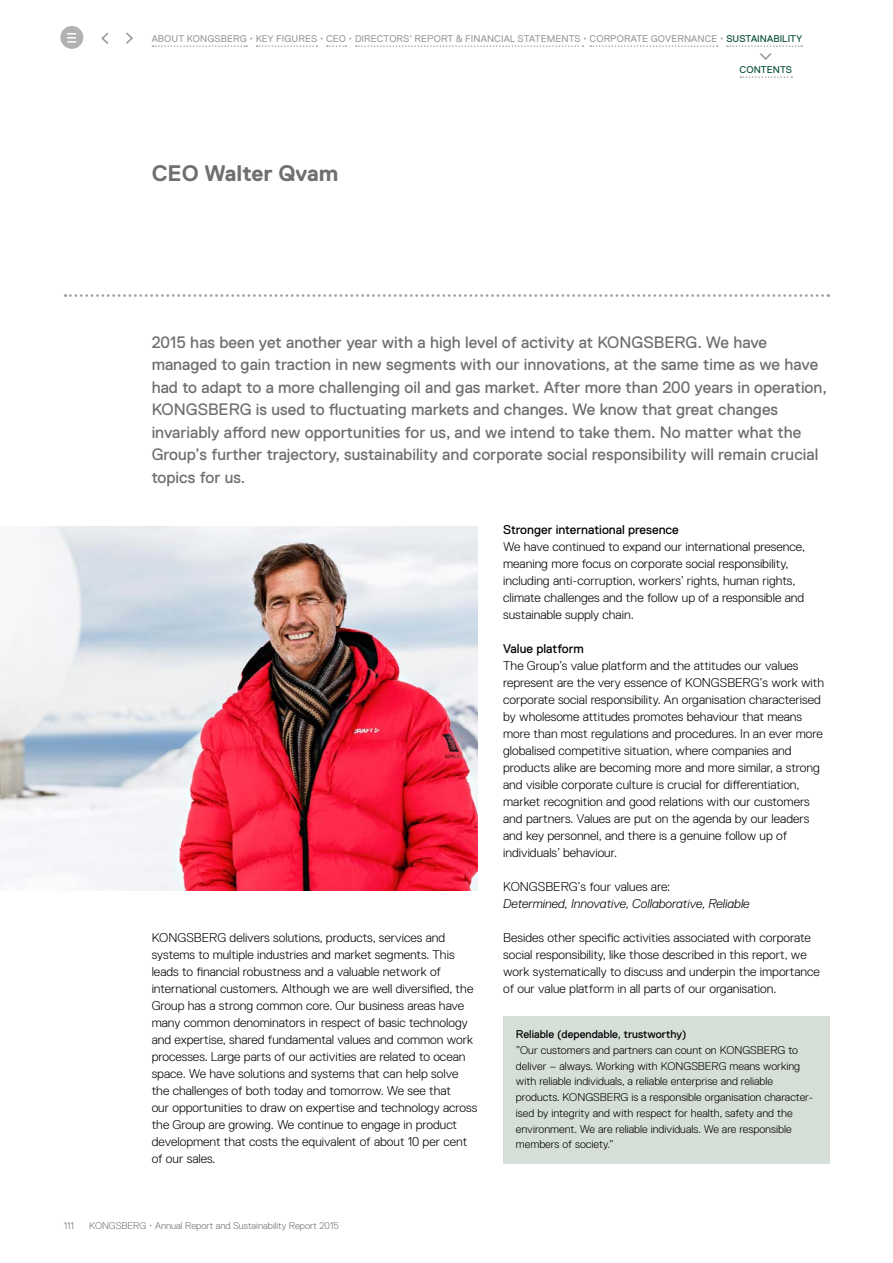
<style>
.page{position:relative;width:893px;height:1263px;background:#fff}
.page>*{position:absolute;margin:0;border:0;box-sizing:border-box;transform-origin:0 0}
.t1{font:700 22.5px "Replica Pro";color:#706f6f}
.t2{font:16.5px/22.5px "Replica Pro";color:#706f6f}
.t3{font:300 12.75px/17px "Replica Pro";color:#000}
.t4{font:italic 300 12.75px "Replica Pro";color:#000}
.t5{font:12.75px "Replica Pro";color:#000}
.t6{font:300 11.25px/15.8px "Replica Pro";color:#000}
.t7{font:11.25px "Replica Pro";color:#000}
.t8{font:9.75px "Replica Pro";letter-spacing:.01em;color:#9d9d9c}
.t9{font:300 9.75px "Replica Pro";color:#706f6f}
.t10{font:9.75px "Replica Pro";letter-spacing:.01em;color:#044e31}
.s1{color:#044e31}
</style>
<div class="page">
<svg style="left:152px;top:45px;width:95px;height:2px"></svg>
<svg style="left:256px;top:45px;width:61px;height:2px"></svg>
<svg style="left:327px;top:45px;width:19px;height:2px"></svg>
<svg style="left:356px;top:45px;width:227px;height:2px"></svg>
<svg style="left:590px;top:45px;width:128px;height:2px"></svg>
<svg style="left:727px;top:45px;width:75px;height:15px"></svg>
<svg style="left:740px;top:76px;width:52px;height:2px"></svg>
<svg style="left:65px;top:294px;width:764px;height:3px"></svg>
<div style="left:503px;top:1017px;width:326px;height:147px;background:#d6ded8"></div>
<img style="left:0;top:526px;width:478px;height:365px">
<svg style="left:101px;top:32px;width:8px;height:12px"></svg>
<svg style="left:126px;top:32px;width:7px;height:12px"></svg>
<div style="left:60px;top:26px;width:23px;height:23px;background:#b3b2b2;border-radius:50%"></div>
<svg style="left:67px;top:33px;width:9px;height:10px"></svg>
<p class="t8" style="left:152px;top:33px;width:652px">ABOUT KONGSBERG • KEY FIGURES • CEO • DIRECTORS’ REPORT &amp; FINANCIAL STATEMENTS • CORPORATE GOVERNANCE • <span class="s1">SUSTAINABILITY</span></p>
<p class="t10" style="left:739px;top:64px;width:54px">CONTENTS</p>
<h1 class="t1" style="left:152px;top:161px;width:188px">CEO Walter Qvam</h1>
<p class="t2" style="left:152px;top:331px;width:677px">2015 has been yet another year with a high level of activity at KONGSBERG. We have managed to gain traction in new segments with our innovations, at the same time as we have had to adapt to a more challenging oil and gas market. After more than 200 years in operation, KONGSBERG is used to fluctuating markets and changes. We know that great changes invariably afford new opportunities for us, and we intend to take them. No matter what the Group’s further trajectory, sustainability and corporate social responsibility will remain crucial topics for us.</p>
<p class="t3" style="left:152px;top:929px;width:327px">KONGSBERG delivers solutions, products, services and systems to multiple industries and market segments. This leads to financial robustness and a valuable network of international customers. Although we are well diversified, the Group has a strong common core. Our business areas have many common denominators in respect of basic technology and expertise, shared fundamental values and common work processes. Large parts of our activities are related to ocean space. We have solutions and systems that can help solve the challenges of both today and tomorrow. We see that<br>our opportunities to draw on expertise and technology across the Group are growing. We continue to engage in product development that costs the equivalent of about 10 per cent of our sales.</p>
<p class="t9" style="left:64px;top:1220px;width:12px">111</p>
<p class="t9" style="left:89px;top:1220px;width:251px">KONGSBERG • Annual Report and Sustainability Report 2015</p>
<p class="t5" style="left:503px;top:522px;width:177px">Stronger international presence</p>
<p class="t3" style="left:503px;top:538px;width:303px">We have continued to expand our international presence, meaning more focus on corporate social responsibility, including anti-corruption, workers’ rights, human rights, climate challenges and the follow up of a responsible and sustainable supply chain.</p>
<p class="t5" style="left:503px;top:641px;width:82px">Value platform</p>
<p class="t3" style="left:503px;top:657px;width:323px">The Group’s value platform and the attitudes our values represent are the very essence of KONGSBERG’s work with corporate social responsibility. An organisation characterised by wholesome attitudes promotes behaviour that means more than most regulations and procedures. In an ever more globalised competitive situation, where companies and products alike are becoming more and more similar, a strong and visible corporate culture is crucial for differentiation, market recognition and good relations with our customers and partners. Values are put on the agenda by our leaders and key personnel, and there is a genuine follow up of individuals’ behaviour.</p>
<p class="t3" style="left:503px;top:878px;width:169px">KONGSBERG’s four values are:</p>
<p class="t4" style="left:503px;top:896px;width:248px">Determined, Innovative, Collaborative, Reliable</p>
<p class="t3" style="left:503px;top:929px;width:318px">Besides other specific activities associated with corporate social responsibility, like those described in this report, we work systematically to discuss and underpin the importance of our value platform in all parts of our organisation.</p>
<p class="t7" style="left:516px;top:1028px;width:172px">Reliable (dependable, trustworthy)</p>
<p class="t6" style="left:516px;top:1042px;width:299px">”Our customers and partners can count on KONGSBERG to deliver – always. Working with KONGSBERG means working with reliable individuals, a reliable enterprise and reliable products. KONGSBERG is a responsible organisation character&shy;ised by integrity and with respect for health, safety and the environment. We are reliable individuals. We are responsible members of society.”</p>
</div>
